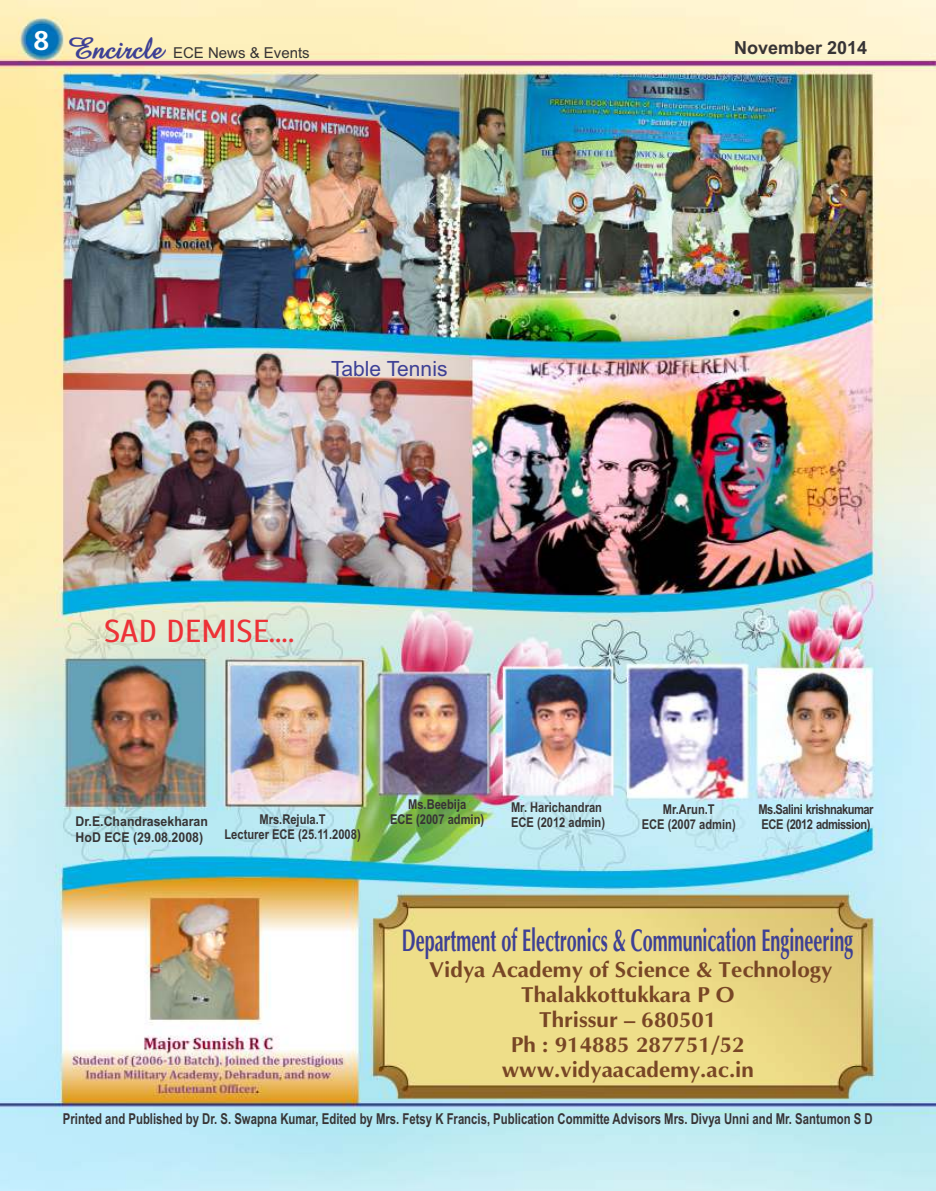
<style>
.page{position:relative;width:936px;height:1191px;background:#fff}
.page>*{position:absolute;margin:0;border:0;box-sizing:border-box;transform-origin:0 0}
.t1{font:31.8px "Scada";color:#ed3237}
.t2{font:700 31.5px "Optima";color:#3e4095;scale:.57 1}
.t3{font:700 27px "Scada";color:#fefefe}
.t4{font:700 21.75px/24.9px "Optima";color:#784625;text-align:center}
.t5{font:21px "Arial";color:#3e4095}
.t6{font:700 18px "Arial";color:#373435}
.t7{font:700 15px "Arial";color:#373435;scale:.76 1}
.t8{font:15px "Arial";color:#373435}
.t9{font:700 13.5px/15.1px "Arial";color:#373435;text-align:center;scale:.82 1}
.t10{font:700 13.5px/15.1px "Arial";letter-spacing:-.045em;color:#373435;scale:.82 1}
.t11{font:700 13.5px/15.1px "Arial";color:#373435;scale:.91 1}
.s1{font-family:"Amaze";font-weight:700;font-size:30px;color:#3e4095}
</style>
<div class="page">
<img style="left:0;top:0;width:935px;height:1191px">
<h3 class="t3" style="left:34px;top:24px;width:17px">8</h3>
<p class="t8" style="left:68px;top:47px;width:243px"><span class="s1">Encircle</span> ECE News &amp; Events</p>
<p class="t6" style="left:734px;top:41px;width:135px">November 2014</p>
<h3 class="t5" style="left:331px;top:360px;width:118px">Table Tennis</h3>
<h1 class="t1" style="left:104px;top:611px;width:192px">SAD DEMISE....</h1>
<p class="t9" style="left:390px;top:798px;width:116px">Ms.Beebija<br>ECE (2007 admin)</p>
<p class="t9" style="left:511px;top:800px;width:116px;text-align:left">Mr. Harichandran<br>ECE (2012 admin)</p>
<p class="t9" style="left:641px;top:802px;width:116px">Mr.Arun.T<br>ECE (2007 admin)</p>
<p class="t11" style="left:76px;top:815px;width:147px">Dr.E.Chandrasekharan<br>HoD ECE (29.08.2008)</p>
<p class="t9" style="left:224px;top:813px;width:168px">Mrs.Rejula.T<br>Lecturer ECE (25.11.2008)</p>
<p class="t10" style="left:758px;top:803px;width:142px">Ms.Salini krishnakumar<br>ECE (2012 admission)</p>
<h2 class="t2" style="left:402px;top:927px;width:793px">Department of Electronics &amp; Communication Engineering</h2>
<h3 class="t4" style="left:429px;top:959px;width:404px">Vidya Academy of Science &amp; Technology<br>Thalakkottukkara P O<br>Thrissur – 680501<br>Ph : 914885 287751/52 www.vidyaacademy.ac.in</h3>
<p class="t7" style="left:63px;top:1113px;width:1066px">Printed and Published by Dr. S. Swapna Kumar, Edited by Mrs. Fetsy K Francis, Publication Committe Advisors Mrs. Divya Unni and Mr. Santumon S D</p>
</div>
